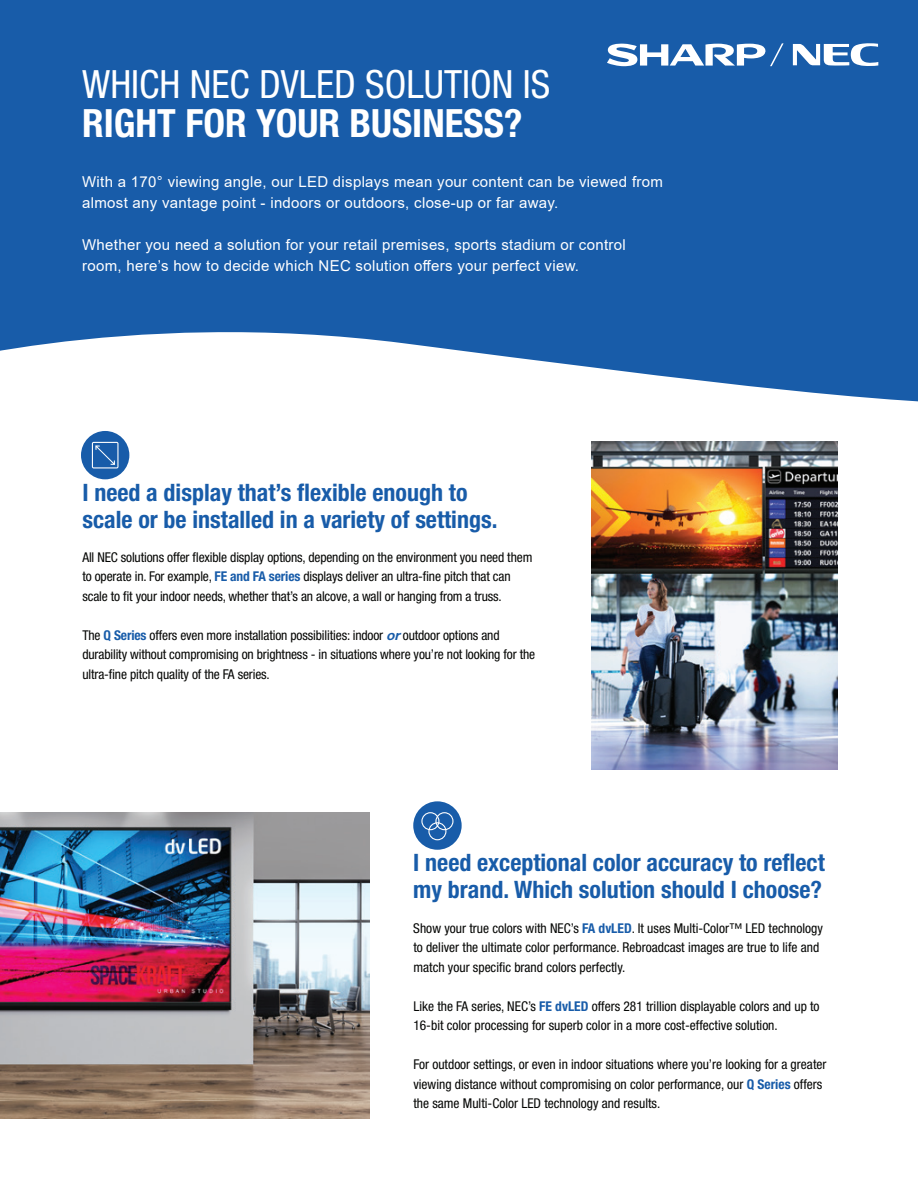
<style>
.page{position:relative;width:918px;height:1188px;background:#fff}
.page>*{position:absolute;margin:0;border:0;box-sizing:border-box;transform-origin:0 0}
.t1{font:condensed 39px "Helvetica Neue LT Std";color:#fff}
.t2{font:700 condensed 39px "Helvetica Neue LT Std";color:#fff}
.t3{font:700 condensed 24px/27px "Helvetica Neue LT Std";color:#185ca9}
.t4{font:15px/21px "Arial";letter-spacing:.02em;color:#fff}
.t5{font:condensed 13.5px/19.5px "Helvetica Neue LT Std";color:#040503}
.s1{font-weight:700;color:#185ca9}
.s2{font-weight:700;font-style:italic;font-stretch:normal;color:#185ca9}
</style>
<div class="page">
<svg style="left:0;top:0;width:918px;height:402px;background:#316db2"></svg>
<div style="left:413px;top:801px;width:49px;height:49px;background:#185ca9;border-radius:50%"></div>
<svg style="left:421px;top:812px;width:33px;height:28px"></svg>
<div style="left:81px;top:431px;width:48px;height:48px;background:#185ca9;border-radius:50%"></div>
<svg style="left:92px;top:442px;width:27px;height:26px"></svg>
<img style="left:591px;top:442px;width:246px;height:327px">
<img style="left:0;top:812px;width:369px;height:307px">
<svg style="left:793px;top:43px;width:85px;height:23px"></svg>
<svg style="left:607px;top:43px;width:177px;height:23px"></svg>
<h1 class="t1" style="left:82px;top:62px;width:469px">WHICH NEC DVLED SOLUTION IS</h1>
<h1 class="t2" style="left:82px;top:100px;width:442px">RIGHT FOR YOUR BUSINESS?</h1>
<p class="t4" style="left:82px;top:171px;width:582px">With a 170° viewing angle, our LED displays mean your content can be viewed from almost any vantage point - indoors or outdoors, close-up or far away.</p>
<p class="t4" style="left:82px;top:234px;width:545px">Whether you need a solution for your retail premises, sports stadium or control room, here’s how to decide which NEC solution offers your perfect view.</p>
<h2 class="t3" style="left:82px;top:478px;width:417px">I need a display that’s flexible enough to scale or be installed in a variety of settings.</h2>
<p class="t5" style="left:82px;top:547px;width:452px">All NEC solutions offer flexible display options, depending on the environment you need them to operate in. For example, <span class="s1">FE and FA series</span> displays deliver an ultra-fine pitch that can scale to fit your indoor needs, whether that’s an alcove, a wall or hanging from a truss.</p>
<p class="t5" style="left:82px;top:625px;width:454px">The <span class="s1">Q Series</span> offers even more installation possibilities: indoor <span class="s2">or</span>outdoor options and durability without compromising on brightness - in situations where you’re not looking for the ultra-fine pitch quality of the FA series.</p>
<h2 class="t3" style="left:413px;top:848px;width:413px">I need exceptional color accuracy to reflect my brand. Which solution should I choose?</h2>
<p class="t5" style="left:413px;top:918px;width:411px">Show your true colors with NEC’s <span class="s1">FA dvLED</span>. It uses Multi-Color™ LED technology to deliver the ultimate color performance. Rebroadcast images are true to life and match your specific brand colors perfectly.</p>
<p class="t5" style="left:413px;top:996px;width:408px">Like the FA series, NEC’s <span class="s1">FE dvLED</span> offers 281 trillion displayable colors and up to<br>16-bit color processing for superb color in a more cost-effective solution.</p>
<p class="t5" style="left:413px;top:1055px;width:415px">For outdoor settings, or even in indoor situations where you’re looking for a greater viewing distance without compromising on color performance, our <span class="s1">Q Series</span> offers the same Multi-Color LED technology and results.</p>
</div>
